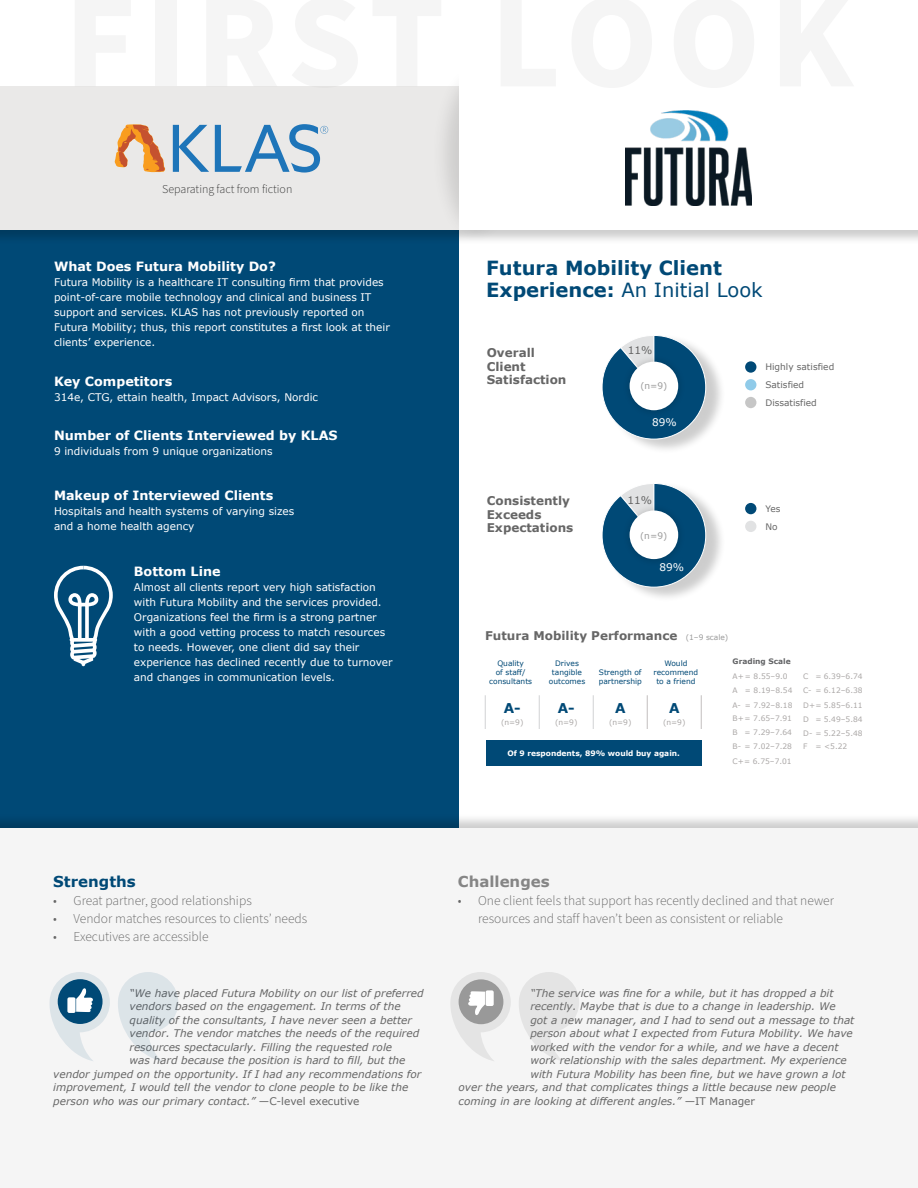
<style>
.page{position:relative;width:918px;height:1188px;background:#fff}
.page>*{position:absolute;margin:0;border:0;box-sizing:border-box;transform-origin:0 0}
.t1{font:700 19.5px/22.5px "Verdana";color:#004976}
.t2{font:700 15px "Verdana";color:#858585}
.t3{font:700 15px "Verdana";color:#004976}
.t4{font:300 13.5px/18px "Source Sans Pro";color:#666}
.t5{font:700 13.5px "Verdana";color:#004976}
.t6{font:700 12.75px "Verdana";color:#fff}
.t7{font:700 12px/13.5px "Verdana";color:#666}
.t8{font:300 12px "Source Sans Pro";color:#333}
.t9{font:italic 10.5px "Verdana";color:#666}
.t10{font:10.5px/15px "Verdana";color:#fff}
.t11{font:10.5px "Verdana";color:#656565}
.t12{font:9px/18px "Verdana";color:#666}
.t13{font:9px "Verdana";color:#999}
.t14{font:7.5px/14.2px "Verdana";color:#aaa7a6}
.t15{font:7.5px/9px "Verdana";color:#004976;text-align:center}
.t16{font:700 7.5px "Verdana";color:#fff}
.t17{font:700 7.5px "Verdana";color:#636466}
.s1{font-weight:400}
.s2{font-weight:400;font-size:7.5px;color:#999}
.s3{font-style:normal}
</style>
<div class="page">
<div style="left:0;top:199px;width:459px;height:769px;background:#004976"></div>
<div style="left:0;top:85px;width:918px;height:159px;background:#000;opacity:.2"></div>
<div style="left:0;top:86px;width:918px;height:143px;background:#eae9e8"></div>
<div style="left:431px;top:65px;width:89px;height:177px;background:#323232;opacity:.15"></div>
<svg style="left:115px;top:124px;width:50px;height:48px"></svg>
<svg style="left:173px;top:125px;width:36px;height:47px"></svg>
<svg style="left:215px;top:124px;width:113px;height:49px"></svg>
<div style="left:459px;top:66px;width:459px;height:163px;background:#fff"></div>
<img style="left:626px;top:111px;width:125px;height:94px">
<div style="left:0;top:814px;width:918px;height:374px;background:#000;opacity:.2"></div>
<div style="left:0;top:828px;width:918px;height:360px;background:#f5f5f5"></div>
<svg style="left:54px;top:566px;width:59px;height:100px"></svg>
<div style="left:486px;top:741px;width:216px;height:25px;background:#004976"></div>
<hr style="left:539px;top:695px;width:1px;height:34px;background:#d1d3d4">
<hr style="left:593px;top:695px;width:1px;height:34px;background:#d1d3d4">
<hr style="left:485px;top:695px;width:1px;height:34px;background:#d1d3d4">
<hr style="left:647px;top:695px;width:1px;height:34px;background:#c2bfbe">
<hr style="left:701px;top:695px;width:1px;height:34px;background:#c2bfbe">
<div style="left:745px;top:361px;width:11px;height:12px;background:#004976;border-radius:50%"></div>
<div style="left:745px;top:379px;width:11px;height:11px;background:#90cbe9;border-radius:50%"></div>
<div style="left:745px;top:397px;width:11px;height:11px;background:#c6c6c6;border-radius:50%"></div>
<div style="left:605px;top:334px;width:121px;height:120px;background:#000;opacity:.2"></div>
<svg style="left:602px;top:335px;width:105px;height:105px"></svg>
<div style="left:622px;top:354px;width:64px;height:64px;background:#000;opacity:.2"></div>
<div style="left:630px;top:362px;width:48px;height:48px;background:#fff;border-radius:50%"></div>
<svg style="left:49px;top:972px;width:129px;height:89px"></svg>
<div style="left:67px;top:997px;width:9px;height:16px;background:#fff;border-radius:2px"></div>
<svg style="left:450px;top:972px;width:129px;height:89px"></svg>
<div style="left:486px;top:990px;width:8px;height:16px;background:#fff;border-radius:2px"></div>
<div style="left:745px;top:503px;width:11px;height:11px;background:#004976;border-radius:50%"></div>
<div style="left:745px;top:521px;width:11px;height:11px;background:#e1e2e3;border-radius:50%"></div>
<div style="left:605px;top:482px;width:121px;height:120px;background:#000;opacity:.2"></div>
<svg style="left:602px;top:483px;width:105px;height:105px"></svg>
<div style="left:622px;top:503px;width:64px;height:64px;background:#000;opacity:.2"></div>
<div style="left:630px;top:511px;width:48px;height:48px;background:#fff;border-radius:50%"></div>
<p class="t8" style="left:162px;top:181px;width:132px">Separating fact from fiction</p>
<p class="t6" style="left:54px;top:257px;width:223px">What Does Futura Mobility Do?</p>
<p class="t10" style="left:54px;top:275px;width:337px">Futura Mobility is a healthcare IT consulting firm that provides point-of-care mobile technology and clinical and business IT support and services. KLAS has not previously reported on Futura Mobility; thus, this report constitutes a first look at their clients’ experience.</p>
<p class="t6" style="left:54px;top:372px;width:120px">Key Competitors</p>
<p class="t10" style="left:54px;top:389px;width:266px">314e, CTG, ettain health, Impact Advisors, Nordic</p>
<p class="t6" style="left:54px;top:426px;width:285px">Number of Clients Interviewed by KLAS</p>
<p class="t10" style="left:54px;top:443px;width:220px">9 individuals from 9 unique organizations</p>
<p class="t6" style="left:54px;top:486px;width:221px">Makeup of Interviewed Clients</p>
<p class="t10" style="left:54px;top:503px;width:242px">Hospitals and health systems of varying sizes and a home health agency</p>
<p class="t6" style="left:134px;top:562px;width:88px">Bottom Line</p>
<p class="t10" style="left:134px;top:579px;width:260px">Almost all clients report very high satisfaction with Futura Mobility and the services provided.<br>Organizations feel the firm is a strong partner with a good vetting process to match resources to needs. However, one client did say their experience has declined recently due to turnover and changes in communication levels.</p>
<h1 class="t1" style="left:486px;top:256px;width:278px">Futura Mobility Client<br>Experience: <span class="s1">An Initial Look</span></h1>
<p class="t7" style="left:487px;top:346px;width:81px">Overall<br>Client<br>Satisfaction</p>
<p class="t11" style="left:628px;top:343px;width:26px">11%</p>
<p class="t13" style="left:640px;top:380px;width:28px">(n=9)</p>
<p class="t10" style="left:652px;top:415px;width:26px">89%</p>
<p class="t12" style="left:765px;top:357px;width:70px">Highly satisfied<br>Satisfied<br>Dissatisfied</p>
<p class="t7" style="left:487px;top:494px;width:88px">Consistently<br>Exceeds<br>Expectations</p>
<p class="t12" style="left:765px;top:500px;width:17px">Yes<br>No</p>
<p class="t13" style="left:640px;top:529px;width:28px">(n=9)</p>
<p class="t10" style="left:659px;top:559px;width:26px">89%</p>
<p class="t11" style="left:628px;top:493px;width:26px">11%</p>
<p class="t7" style="left:485px;top:629px;width:245px">Futura Mobility Performance <span class="s2">(1–9 scale)</span></p>
<p class="t15" style="left:489px;top:659px;width:44px">Quality<br>of staff/ consultants</p>
<p class="t5" style="left:504px;top:699px;width:18px">A-</p>
<p class="t14" style="left:501px;top:715px;width:24px">(n=9)</p>
<p class="t15" style="left:549px;top:659px;width:38px">Drives tangible outcomes</p>
<p class="t15" style="left:599px;top:668px;width:45px;text-align:left">Strength of partnership</p>
<p class="t15" style="left:654px;top:659px;width:46px">Would recommend to a friend</p>
<p class="t5" style="left:558px;top:699px;width:18px">A-</p>
<p class="t14" style="left:555px;top:715px;width:24px">(n=9)</p>
<p class="t5" style="left:615px;top:699px;width:12px">A</p>
<p class="t14" style="left:609px;top:715px;width:24px">(n=9)</p>
<p class="t5" style="left:669px;top:699px;width:12px">A</p>
<p class="t14" style="left:663px;top:715px;width:24px">(n=9)</p>
<p class="t16" style="left:507px;top:748px;width:174px">Of 9 respondents, 89% would buy again.</p>
<p class="t17" style="left:733px;top:656px;width:60px">Grading Scale</p>
<p class="t14" style="left:733px;top:669px;width:57px">A+= 8.55–9.0<br>A<br>A-</p>
<p class="t14" style="left:733px;top:711px;width:61px">B+= 7.65–7.91<br>B<br>B- = 7.02–7.28<br>C+= 6.75–7.01</p>
<p class="t14" style="left:745px;top:683px;width:49px">= 8.19–8.54 = 7.92–8.18</p>
<p class="t14" style="left:744px;top:725px;width:49px">= 7.29–7.64</p>
<p class="t14" style="left:815px;top:669px;width:49px">= 6.39–6.74 = 6.12–6.38</p>
<p class="t14" style="left:815px;top:712px;width:49px">= 5.49–5.84</p>
<p class="t14" style="left:815px;top:739px;width:33px">= &lt;5.22</p>
<p class="t14" style="left:803px;top:669px;width:61px">C<br>C-<br>D+= 5.85–6.11<br>D<br>D- = 5.22–5.48</p>
<p class="t14" style="left:803px;top:739px;width:6px">F</p>
<h2 class="t3" style="left:53px;top:871px;width:84px">Strengths</h2>
<p class="t4" style="left:53px;top:892px;width:200px">• Great partner, good relationships</p>
<p class="t4" style="left:53px;top:910px;width:256px">• Vendor matches resources to clients’ needs</p>
<p class="t4" style="left:53px;top:928px;width:157px">• Executives are accessible</p>
<p class="t9" style="left:130px;top:986px;width:296px">“We have placed Futura Mobility on our list of preferred</p>
<p class="t9" style="left:130px;top:999px;width:273px">vendors based on the engagement. In terms of the</p>
<p class="t9" style="left:130px;top:1013px;width:284px">quality of the consultants, I have never seen a better</p>
<p class="t9" style="left:130px;top:1026px;width:291px">vendor. The vendor matches the needs of the required</p>
<p class="t9" style="left:130px;top:1040px;width:264px">resources spectacularly. Filling the requested role</p>
<p class="t9" style="left:130px;top:1053px;width:277px">was hard because the position is hard to fill, but the</p>
<p class="t9" style="left:53px;top:1067px;width:370px">vendor jumped on the opportunity. If I had any recommendations for</p>
<p class="t9" style="left:53px;top:1080px;width:357px">improvement, I would tell the vendor to clone people to be like the</p>
<p class="t9" style="left:53px;top:1094px;width:308px">person who was our primary contact.” <span class="s3">—C-level executive</span></p>
<h2 class="t2" style="left:458px;top:871px;width:93px">Challenges</h2>
<p class="t4" style="left:478px;top:892px;width:357px;text-indent:-20px">• One client feels that support has recently declined and that newer resources and staff haven’t been as consistent or reliable</p>
<p class="t9" style="left:530px;top:986px;width:305px">“The service was fine for a while, but it has dropped a bit</p>
<p class="t9" style="left:530px;top:999px;width:307px">recently. Maybe that is due to a change in leadership. We</p>
<p class="t9" style="left:530px;top:1013px;width:326px">got a new manager, and I had to send out a message to that</p>
<p class="t9" style="left:530px;top:1026px;width:324px">person about what I expected from Futura Mobility. We have</p>
<p class="t9" style="left:530px;top:1040px;width:310px">worked with the vendor for a while, and we have a decent</p>
<p class="t9" style="left:530px;top:1053px;width:318px">work relationship with the sales department. My experience</p>
<p class="t9" style="left:530px;top:1067px;width:317px">with Futura Mobility has been fine, but we have grown a lot</p>
<p class="t9" style="left:459px;top:1080px;width:379px">over the years, and that complicates things a little because new people</p>
<p class="t9" style="left:459px;top:1094px;width:298px">coming in are looking at different angles.” <span class="s3">—IT Manager</span></p>
</div>
